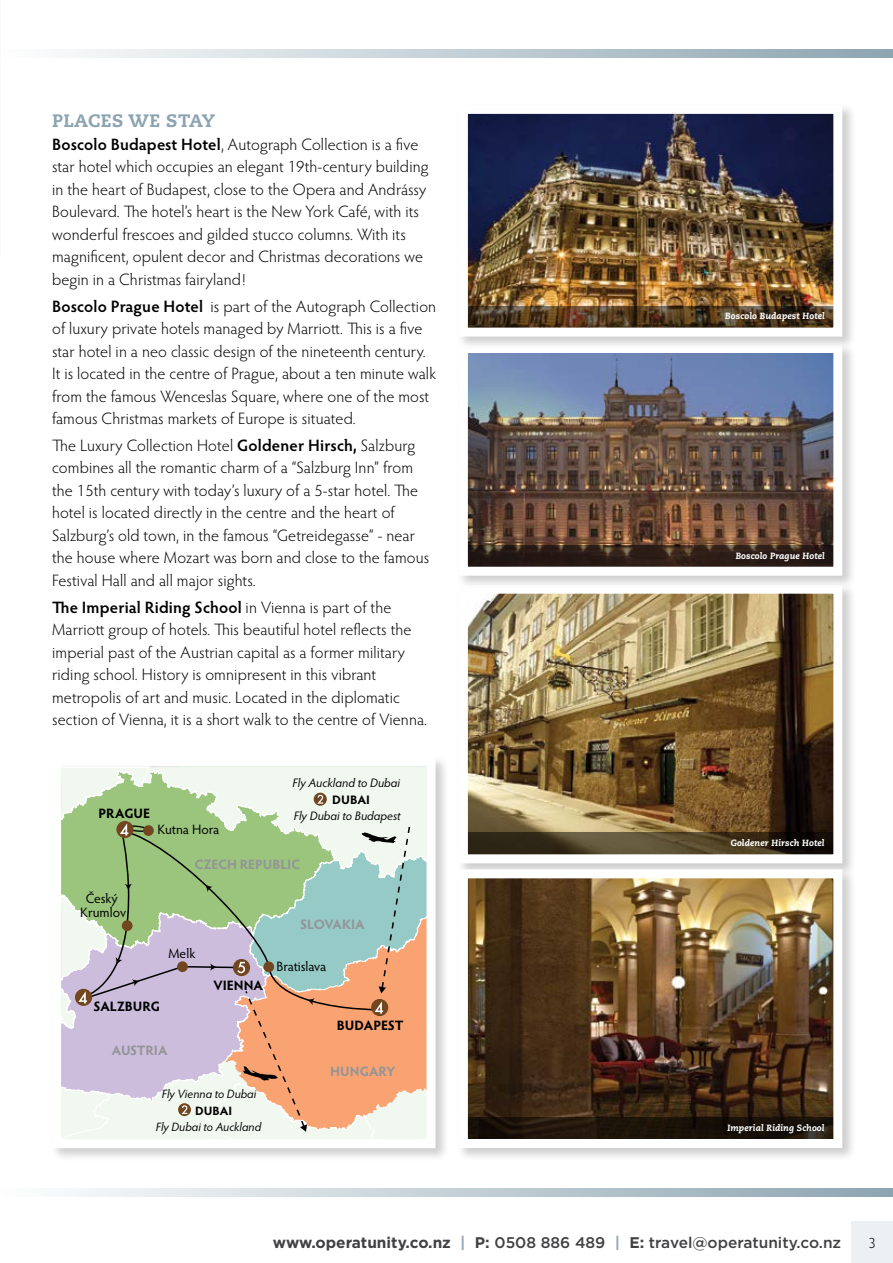
<style>
.page{position:relative;width:893px;height:1263px;background:#fff}
.page>*{position:absolute;margin:0;border:0;box-sizing:border-box;transform-origin:0 0}
.t1{font:800 18px "Caecilia LT Std";letter-spacing:.025em;color:#8ca4b1}
.t2{font:300 16.5px/22.5px "Hypatia Sans Pro";letter-spacing:.01em;color:#000}
.t3{font:500 15.45px "Gotham";color:#414042}
.t4{font:300 15px "Hypatia Sans Pro";color:#000}
.t5{font:700 13.65px "Hypatia Sans Pro";letter-spacing:-.01em;color:#939598}
.t6{font:13.65px/13.6px "Hypatia Sans Pro";letter-spacing:-.005em;color:#000;text-align:center}
.t7{font:700 13.65px "Hypatia Sans Pro";color:#000}
.t8{font:italic 12.3px "Hypatia Sans Pro";color:#000}
.t9{font:700 12.3px "Hypatia Sans Pro";color:#000}
.t10{font:italic 12.15px "Hypatia Sans Pro";color:#000}
.t11{font:700 12.15px "Hypatia Sans Pro";color:#000}
.t12{font:italic 800 9px "Caecilia LT Std";letter-spacing:.01em;color:#fff}
.s1{font-weight:600}
.s2{font-weight:700}
.s3{font-weight:700;color:#96abb8}
</style>
<div class="page">
<div style="left:851px;top:1221px;width:42px;height:42px;background:#ecf0f3"></div>
<div style="left:457px;top:582px;width:399px;height:295px;background:#000;opacity:.2"></div>
<img style="left:457px;top:590px;width:390px;height:275px">
<div style="left:457px;top:342px;width:399px;height:248px;background:#000;opacity:.2"></div>
<img style="left:457px;top:351px;width:390px;height:229px">
<hr style="left:0;top:202px;width:1px;height:53px;background:#8ca4b1">
<div style="left:457px;top:867px;width:399px;height:295px;background:#000;opacity:.2"></div>
<img style="left:457px;top:865px;width:390px;height:287px">
<svg style="left:75px;top:1188px;width:818px;height:8px;background:#c0cdd4"></svg>
<div style="left:50px;top:755px;width:399px;height:407px;background:#000;opacity:.2"></div>
<svg style="left:50px;top:755px;width:390px;height:398px"></svg>
<svg style="left:75px;top:49px;width:818px;height:8px;background:#c0cdd4"></svg>
<div style="left:457px;top:103px;width:399px;height:248px;background:#000;opacity:.2"></div>
<img style="left:457px;top:103px;width:390px;height:238px">
<p class="t1" style="left:52px;top:110px;width:165px">PLACES WE STAY</p>
<p class="t2" style="left:52px;top:132px;width:378px"><span class="s1">Boscolo Budapest Hotel</span>, Autograph Collection is a five star hotel which occupies an elegant 19th-century building in the heart of Budapest, close to the Opera and Andrássy Boulevard. The hotel’s heart is the New York Café, with its wonderful frescoes and gilded stucco columns. With its magnificent, opulent decor and Christmas decorations we begin in a Christmas fairyland!</p>
<p class="t2" style="left:52px;top:294px;width:386px"><span class="s1">Boscolo Prague Hotel</span> is part of the Autograph Collection of luxury private hotels managed by Marriott. This is a five star hotel in a neo classic design of the nineteenth century.<br>It is located in the centre of Prague, about a ten minute walk from the famous Wenceslas Square, where one of the most famous Christmas markets of Europe is situated.</p>
<p class="t2" style="left:52px;top:434px;width:379px">The Luxury Collection Hotel <span class="s1">Goldener Hirsch,</span> Salzburg combines all the romantic charm of a “Salzburg Inn” from the 15th century with today’s luxury of a 5-star hotel. The hotel is located directly in the centre and the heart of Salzburg’s old town, in the famous “Getreidegasse” - near the house where Mozart was born and close to the famous Festival Hall and all major sights.</p>
<p class="t2" style="left:52px;top:595px;width:377px"><span class="s1">The Imperial Riding School</span> in Vienna is part of the Marriott group of hotels. This beautiful hotel reflects the imperial past of the Austrian capital as a former military riding school. History is omnipresent in this vibrant metropolis of art and music. Located in the diplomatic section of Vienna, it is a short walk to the centre of Vienna.</p>
<p class="t7" style="left:99px;top:803px;width:53px">PRAGUE</p>
<p class="t6" style="left:158px;top:822px;width:63px">Kutna Hora</p>
<p class="t8" style="left:293px;top:775px;width:109px">Fly Auckland to Dubai</p>
<p class="t8" style="left:294px;top:808px;width:108px">Fly Dubai to Budapest</p>
<p class="t9" style="left:332px;top:791px;width:39px">DUBAI</p>
<p class="t6" style="left:80px;top:891px;width:47px">Český<br>Krumlov</p>
<p class="t5" style="left:195px;top:854px;width:107px">CZECH REPUBLIC</p>
<p class="t6" style="left:168px;top:946px;width:28px">Melk</p>
<p class="t7" style="left:213px;top:976px;width:51px">VIENNA</p>
<p class="t5" style="left:300px;top:915px;width:66px">SLOVAKIA</p>
<p class="t6" style="left:276px;top:959px;width:51px">Bratislava</p>
<p class="t7" style="left:94px;top:997px;width:68px">SALZBURG</p>
<p class="t5" style="left:112px;top:1040px;width:57px">AUSTRIA</p>
<p class="t10" style="left:162px;top:1085px;width:96px">Fly Vienna to Dubai</p>
<p class="t10" style="left:156px;top:1119px;width:107px">Fly Dubai to Auckland</p>
<p class="t11" style="left:195px;top:1102px;width:39px">DUBAI</p>
<p class="t7" style="left:337px;top:1016px;width:68px">BUDAPEST</p>
<p class="t5" style="left:330px;top:1061px;width:67px">HUNGARY</p>
<p class="t12" style="left:725px;top:311px;width:101px">Boscolo Budapest Hotel</p>
<p class="t12" style="left:736px;top:550px;width:91px">Boscolo Prague Hotel</p>
<p class="t12" style="left:731px;top:838px;width:95px">Goldener Hirsch Hotel</p>
<p class="t12" style="left:727px;top:1123px;width:99px">Imperial Riding School</p>
<p class="t3" style="left:273px;top:1233px;width:570px"><span class="s2">www.operatunity.co.nz</span> <span class="s3">|</span> <span class="s2">P:</span> 0508 886 489 <span class="s3">|</span> <span class="s2">E:</span> travel@operatunity.co.nz</p>
<p class="t4" style="left:869px;top:1233px;width:9px">3</p>
</div>
